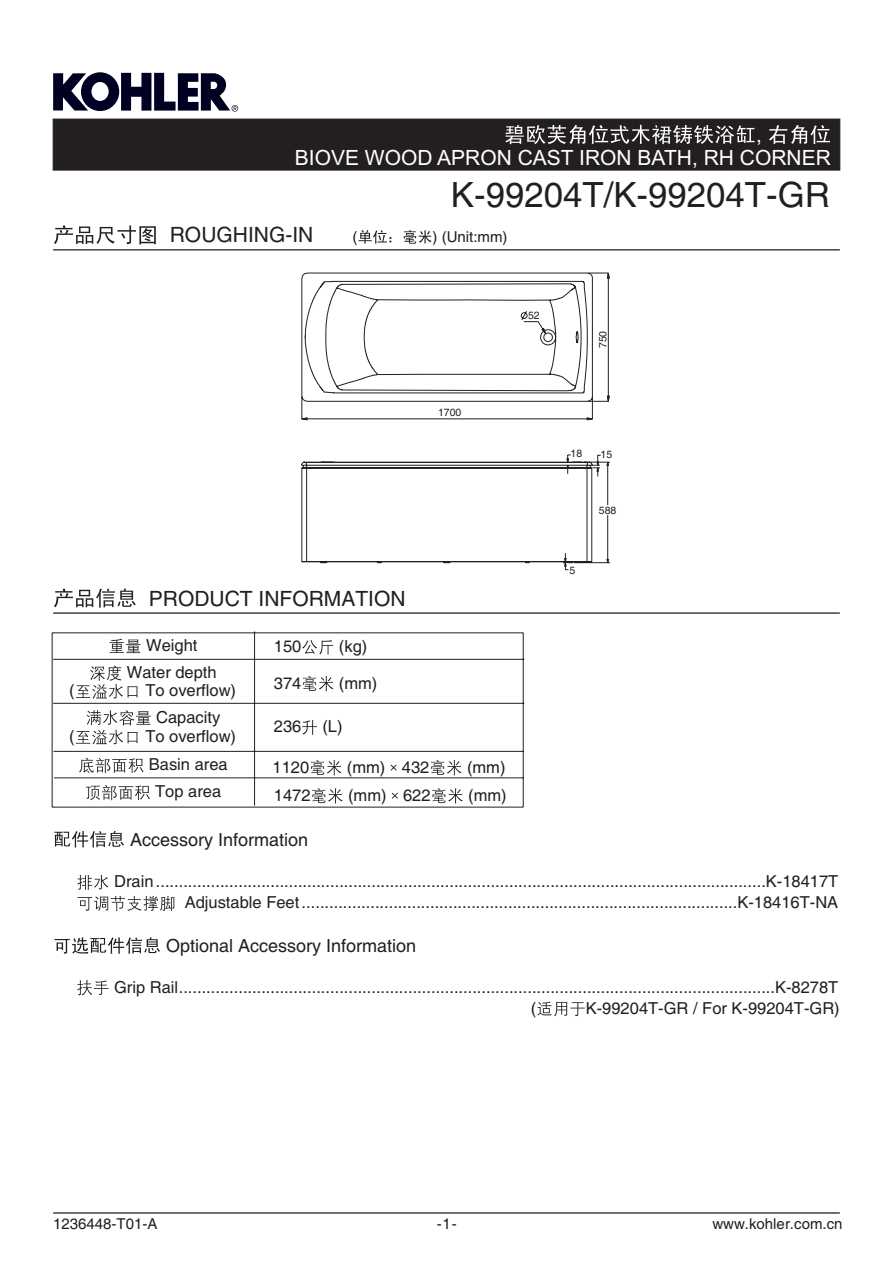
<style>
.page{position:relative;width:893px;height:1263px;background:#fff}
.page>*{position:absolute;margin:0;border:0;box-sizing:border-box;transform-origin:0 0}
.t1{font:34.8px "Arial";color:#231f20}
.t2{font:21px/23.4px "Arial";color:#fff}
.t3{font:21px "Arial";color:#231f20}
.t4{font:18px "Arial";color:#231f20}
.t5{font:16.5px/27.2px "Arial";color:#231f20;text-align:center}
.t6{font:15px "Arial";color:#231f20}
.t7{font:10.5px "Arial";color:#231f20}
</style>
<div class="page">
<svg style="left:51px;top:631px;width:474px;height:177px"></svg>
<hr style="left:53px;top:1212px;width:787px;height:1px;background:#231f20">
<div style="left:53px;top:119px;width:787px;height:51px;background:#231f20"></div>
<svg style="left:505px;top:125px;width:249px;height:19px"></svg>
<svg style="left:769px;top:125px;width:61px;height:19px"></svg>
<hr style="left:53px;top:249px;width:787px;height:1px;background:#231f20">
<svg style="left:54px;top:225px;width:102px;height:19px"></svg>
<svg style="left:358px;top:230px;width:34px;height:14px"></svg>
<svg style="left:404px;top:230px;width:28px;height:14px"></svg>
<hr style="left:53px;top:612px;width:787px;height:2px;background:#231f20">
<svg style="left:54px;top:588px;width:82px;height:20px"></svg>
<svg style="left:110px;top:639px;width:31px;height:14px"></svg>
<svg style="left:79px;top:758px;width:65px;height:15px"></svg>
<svg style="left:86px;top:785px;width:64px;height:15px"></svg>
<svg style="left:311px;top:760px;width:30px;height:15px"></svg>
<svg style="left:390px;top:764px;width:7px;height:7px"></svg>
<svg style="left:431px;top:760px;width:30px;height:15px"></svg>
<svg style="left:303px;top:676px;width:30px;height:15px"></svg>
<svg style="left:312px;top:788px;width:31px;height:15px"></svg>
<svg style="left:392px;top:793px;width:6px;height:6px"></svg>
<svg style="left:432px;top:788px;width:31px;height:15px"></svg>
<svg style="left:302px;top:720px;width:15px;height:15px"></svg>
<svg style="left:302px;top:640px;width:31px;height:14px"></svg>
<svg style="left:55px;top:937px;width:105px;height:17px"></svg>
<svg style="left:77px;top:980px;width:31px;height:15px"></svg>
<svg style="left:537px;top:1001px;width:48px;height:15px"></svg>
<svg style="left:76px;top:665px;width:62px;height:34px"></svg>
<svg style="left:76px;top:710px;width:75px;height:34px"></svg>
<svg style="left:53px;top:72px;width:185px;height:40px"></svg>
<svg style="left:301px;top:272px;width:309px;height:149px"></svg>
<svg style="left:54px;top:831px;width:70px;height:16px"></svg>
<svg style="left:77px;top:875px;width:31px;height:15px"></svg>
<svg style="left:78px;top:896px;width:96px;height:15px"></svg>
<svg style="left:301px;top:454px;width:309px;height:117px"></svg>
<p class="t2" style="left:295px;top:125px;width:537px;text-indent:461px">,<br>BIOVE WOOD APRON CAST IRON BATH, RH CORNER</p>
<h1 class="t1" style="left:451px;top:182px;width:380px">K-99204T/K-99204T-GR</h1>
<p class="t3" style="left:170px;top:227px;width:145px">ROUGHING-IN</p>
<p class="t6" style="left:352px;top:231px;width:6px">(</p>
<p class="t6" style="left:432px;top:231px;width:76px">) (Unit:mm)</p>
<p class="t7" style="left:528px;top:312px;width:13px">52</p>
<p class="t7" style="left:438px;top:408px;width:25px">1700</p>
<p class="t3" style="left:149px;top:590px;width:258px">PRODUCT INFORMATION</p>
<p class="t5" style="left:127px;top:633px;width:91px">Weight<br>Water depth</p>
<p class="t5" style="left:274px;top:634px;width:29px">150</p>
<p class="t5" style="left:339px;top:634px;width:30px">(kg)</p>
<p class="t5" style="left:274px;top:671px;width:29px">374</p>
<p class="t5" style="left:339px;top:671px;width:40px">(mm)</p>
<p class="t5" style="left:69px;top:679px;width:7px">(</p>
<p class="t5" style="left:145px;top:679px;width:92px;line-height:26.2px">To overflow)<br>Capacity</p>
<p class="t5" style="left:69px;top:724px;width:7px">(</p>
<p class="t5" style="left:145px;top:724px;width:92px">To overflow)</p>
<p class="t5" style="left:274px;top:714px;width:29px">236</p>
<p class="t5" style="left:322px;top:714px;width:22px">(L)</p>
<p class="t5" style="left:149px;top:753px;width:80px">Basin area<br>Top area</p>
<p class="t5" style="left:273px;top:755px;width:38px">1120</p>
<p class="t5" style="left:347px;top:755px;width:84px">(mm) 432</p>
<p class="t5" style="left:467px;top:755px;width:40px">(mm)</p>
<p class="t5" style="left:274px;top:783px;width:38px">1472</p>
<p class="t5" style="left:348px;top:783px;width:84px">(mm) 622</p>
<p class="t5" style="left:468px;top:783px;width:40px">(mm)</p>
<p class="t7" style="left:599px;top:348px;width:19px;rotate:-90deg">750</p>
<p class="t7" style="left:570px;top:450px;width:13px">18</p>
<p class="t7" style="left:601px;top:450px;width:13px">15</p>
<p class="t7" style="left:569px;top:567px;width:7px">5</p>
<p class="t7" style="left:599px;top:506px;width:19px">588</p>
<p class="t4" style="left:130px;top:833px;width:180px">Accessory Information</p>
<p class="t5" style="left:114px;top:872px;width:726px;line-height:21.1px;text-align:right">Drain .....................................................................................................................................K-18417T<br>Adjustable Feet...............................................................................................K-18416T-NA</p>
<p class="t4" style="left:166px;top:939px;width:252px">Optional Accessory Information</p>
<p class="t5" style="left:531px;top:978px;width:309px;line-height:21px;text-align:left;text-indent:-417px">Grip Rail..................................................................................................................................K-8278T (</p>
<p class="t5" style="left:586px;top:996px;width:255px">K-99204T-GR / For K-99204T-GR)</p>
<p class="t6" style="left:53px;top:1218px;width:106px">1236448-T01-A</p>
<p class="t6" style="left:437px;top:1218px;width:22px">-1-</p>
<p class="t6" style="left:712px;top:1218px;width:132px">www.kohler.com.cn</p>
</div>
